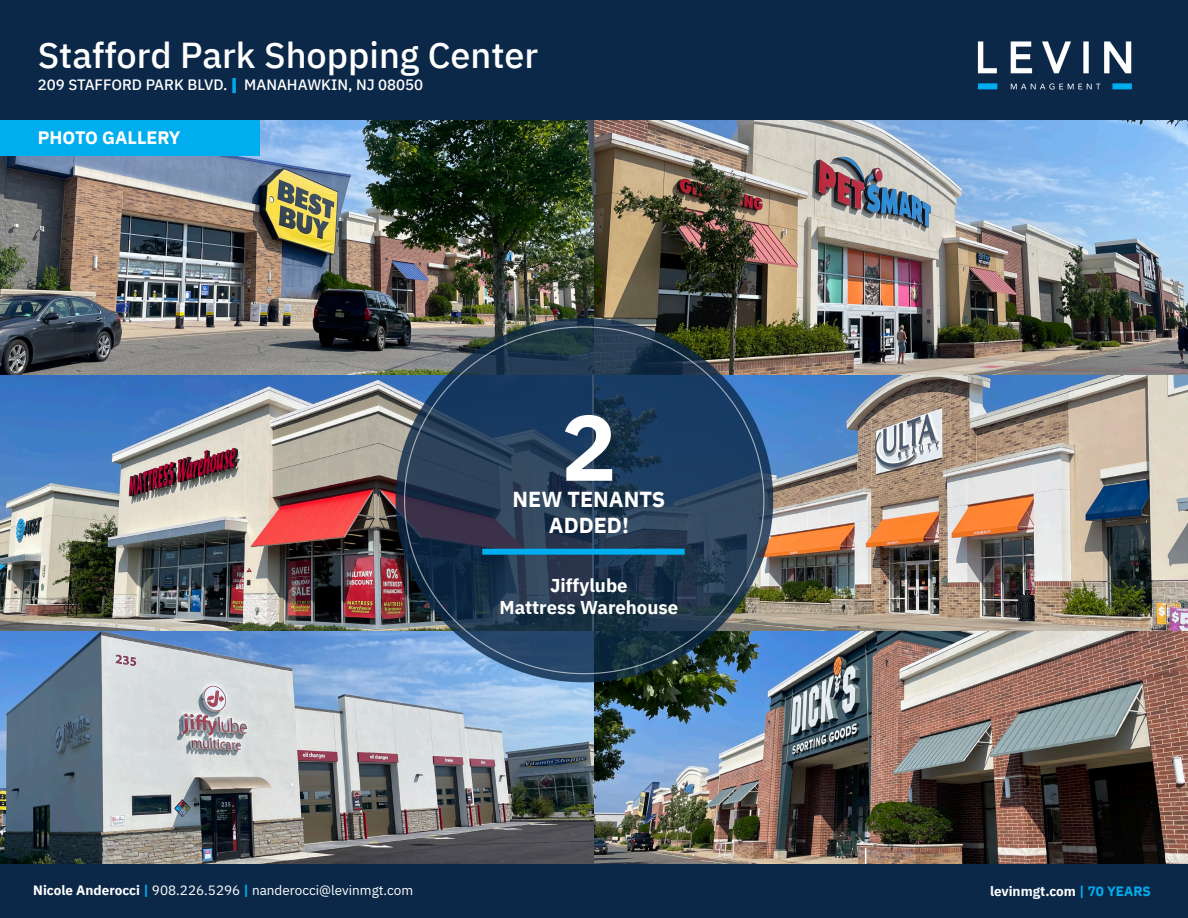
<style>
.page{position:relative;width:1188px;height:918px;background:#fff}
.page>*{position:absolute;margin:0;border:0;box-sizing:border-box;transform-origin:0 0}
.t1{font:700 92.7px "IBM Plex Sans";color:#fff}
.t2{font:500 36px "IBM Plex Sans";color:#fff}
.t3{font:700 21.6px "IBM Plex Sans";color:#fff}
.t4{font:700 18.6px "IBM Plex Sans";color:#fff}
.t5{font:700 18px "IBM Plex Sans";color:#fff}
.t6{font:500 15px "IBM Plex Sans";color:#fff}
.t7{font:13.5px "IBM Plex Sans";color:#fff}
.t8{font:700 13.5px "IBM Plex Sans";color:#fff}
.s1{font-weight:700;color:#00adef}
.s2{font-weight:700}
.s3{color:#00aeef}
</style>
<div class="page">
<img style="left:594px;top:120px;width:594px;height:745px">
<img style="left:0;top:374px;width:454px;height:258px">
<img style="left:0;top:632px;width:594px;height:233px">
<img style="left:0;top:120px;width:594px;height:254px">
<svg style="left:865px;top:848px;width:1px;height:16px"></svg>
<div style="left:0;top:0;width:1188px;height:120px;background:#0b2848"></div>
<img style="left:977px;top:41px;width:155px;height:49px">
<svg style="left:396px;top:318px;width:377px;height:364px;background:#223b55"></svg>
<div style="left:482px;top:549px;width:203px;height:6px;background:#00adef"></div>
<div style="left:0;top:120px;width:259px;height:36px;background:#00adef"></div>
<div style="left:0;top:865px;width:1188px;height:53px;background:#0b2848"></div>
<p class="t2" style="left:38px;top:27px;width:502px">Stafford Park Shopping Center</p>
<p class="t6" style="left:38px;top:73px;width:387px">209 STAFFORD PARK BLVD. <span class="s1">|</span> MANAHAWKIN, NJ 08050</p>
<p class="t5" style="left:38px;top:123px;width:144px">PHOTO GALLERY</p>
<p class="t1" style="left:561px;top:374px;width:57px">2</p>
<p class="t3" style="left:513px;top:482px;width:154px">NEW TENANTS</p>
<p class="t3" style="left:549px;top:508px;width:82px">ADDED!</p>
<p class="t4" style="left:550px;top:571px;width:79px">Jiffylube</p>
<p class="t4" style="left:500px;top:593px;width:180px">Mattress Warehouse</p>
<p class="t7" style="left:33px;top:880px;width:381px"><span class="s2">Nicole Anderocci</span> <span class="s1">|</span> 908.226.5296 <span class="s1">|</span> nanderocci@levinmgt.com</p>
<p class="t8" style="left:990px;top:881px;width:162px">levinmgt.com <span class="s3">| 70 YEARS</span></p>
</div>
